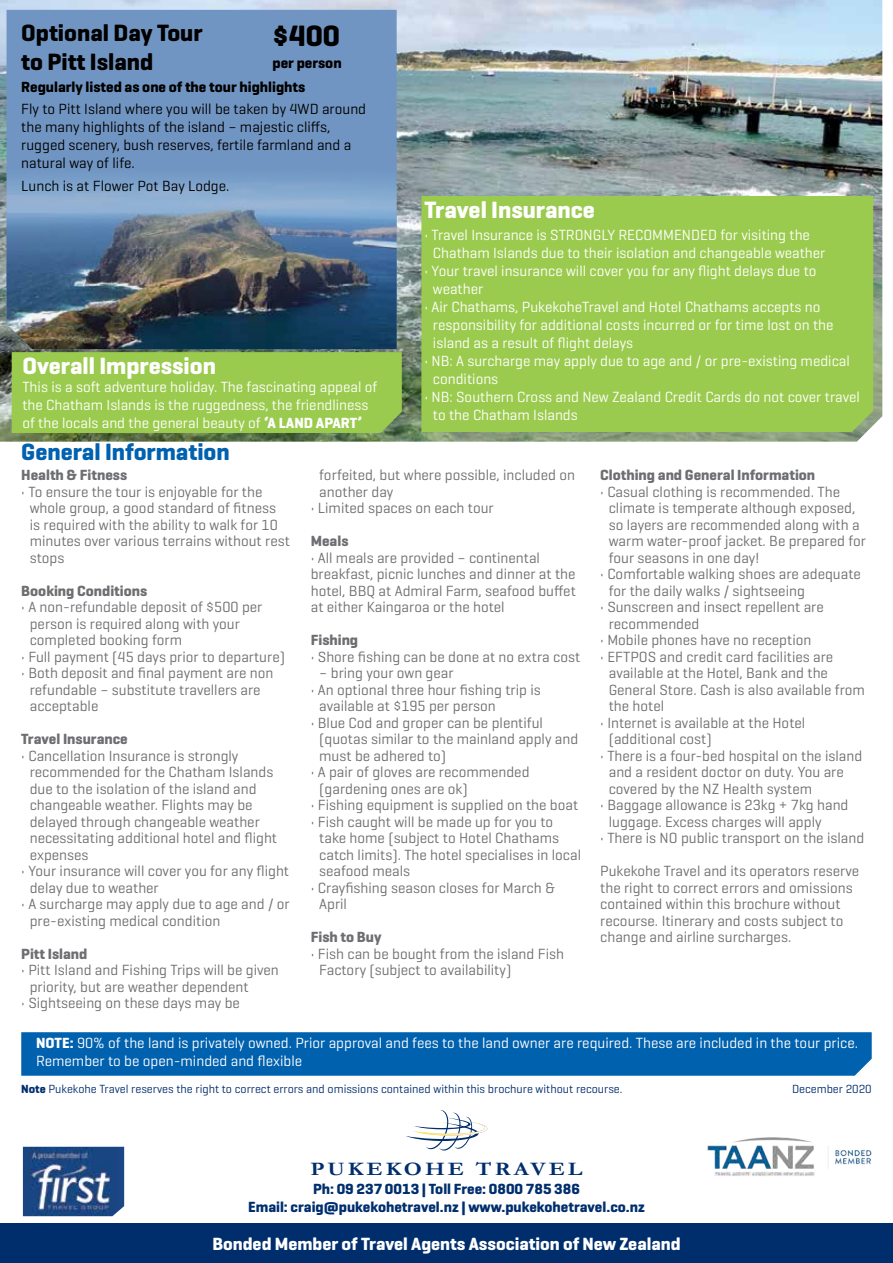
<style>
.page{position:relative;width:893px;height:1263px;background:#fff}
.page>*{position:absolute;margin:0;border:0;box-sizing:border-box;transform-origin:0 0}
.t1{font:700 30px "Geogrotesque";color:#000}
.t2{font:700 24px "Geogrotesque";color:#fff}
.t3{font:700 24px/28.8px "Geogrotesque";color:#000}
.t4{font:700 24px "Geogrotesque";color:#0061af}
.t5{font:700 19.2px "Garamond";letter-spacing:.13em;color:#002e6d;scale:1.2 1}
.t6{font:700 18px "Geogrotesque";color:#fff}
.t7{font:15px/16.5px "Geogrotesque";color:#6d6e71}
.t8{font:15px/18px "Geogrotesque";color:#fff}
.t9{font:15px/18px "Geogrotesque";color:#000}
.t10{font:700 15px "Geogrotesque";color:#6d6e71}
.t11{font:700 15px/18px "Geogrotesque";color:#002e6d;text-align:center}
.t12{font:700 15px "Geogrotesque";color:#000}
.t13{font:12px "Geogrotesque";color:#002e6d}
.s1{font-weight:700}
</style>
<div class="page">
<img style="left:0;top:0;width:882px;height:442px">
<div style="left:7px;top:10px;width:390px;height:159px;background:#7195c2"></div>
<img style="left:7px;top:169px;width:390px;height:180px">
<div style="left:12px;top:352px;width:390px;height:81px;background:#9bcb4e"></div>
<div style="left:21px;top:1032px;width:851px;height:44px;background:#0061af"></div>
<div style="left:0;top:1223px;width:893px;height:40px;background:#002e6d"></div>
<img style="left:23px;top:1147px;width:101px;height:69px">
<img style="left:707px;top:1137px;width:165px;height:39px">
<svg style="left:406px;top:1110px;width:81px;height:41px"></svg>
<div style="left:421px;top:196px;width:452px;height:236px;background:#9bcb4e"></div>
<h2 class="t3" style="left:21px;top:18px;width:183px">Optional Day Tour to Pitt Island</h2>
<p class="t12" style="left:21px;top:78px;width:285px">Regularly listed as one of the tour highlights</p>
<p class="t9" style="left:21px;top:100px;width:346px">Fly to Pitt Island where you will be taken by 4WD around the many highlights of the island – majestic cliffs, rugged scenery, bush reserves, fertile farmland and a natural way of life.</p>
<p class="t9" style="left:21px;top:176px;width:210px">Lunch is at Flower Pot Bay Lodge.</p>
<h1 class="t1" style="left:272px;top:17px;width:69px">$400</h1>
<p class="t12" style="left:272px;top:53px;width:71px">per person</p>
<h2 class="t2" style="left:22px;top:351px;width:195px">Overall Impression</h2>
<p class="t8" style="left:22px;top:377px;width:356px">This is a soft adventure holiday. The fascinating appeal of the Chatham Islands is the ruggedness, the friendliness of the locals and the general beauty of <span class="s1">‘A LAND APART’</span></p>
<h2 class="t4" style="left:21px;top:436px;width:210px">General Information</h2>
<h2 class="t2" style="left:424px;top:195px;width:172px">Travel Insurance</h2>
<p class="t8" style="left:433px;top:226px;width:394px;text-indent:-9px">• Travel Insurance is STRONGLY RECOMMENDED for visiting the<br>Chatham Islands due to their isolation and changeable weather</p>
<p class="t8" style="left:433px;top:262px;width:385px;text-indent:-9px">• Your travel insurance will cover you for any flight delays due to weather</p>
<p class="t8" style="left:433px;top:298px;width:402px;text-indent:-9px">• Air Chathams, PukekoheTravel and Hotel Chathams accepts no responsibility for additional costs incurred or for time lost on the island as a result of flight delays</p>
<p class="t8" style="left:433px;top:352px;width:418px;text-indent:-9px">• NB: A surcharge may apply due to age and / or pre-existing medical conditions</p>
<p class="t8" style="left:433px;top:388px;width:429px;text-indent:-9px">• NB: Southern Cross and New Zealand Credit Cards do not cover travel to the Chatham Islands</p>
<p class="t10" style="left:21px;top:466px;width:107px">Health &amp; Fitness</p>
<p class="t7" style="left:30px;top:483px;width:262px;text-indent:-9px">• To ensure the tour is enjoyable for the whole group, a good standard of fitness is required with the ability to walk for 10 minutes over various terrains without rest stops</p>
<p class="t10" style="left:21px;top:581px;width:128px">Booking Conditions</p>
<p class="t7" style="left:30px;top:598px;width:234px;text-indent:-9px">• A non-refundable deposit of $500 per person is required along with your completed booking form</p>
<p class="t7" style="left:21px;top:648px;width:265px">• Full payment (45 days prior to departure)</p>
<p class="t7" style="left:30px;top:664px;width:245px;text-indent:-9px">• Both deposit and final payment are non refundable – substitute travellers are acceptable</p>
<p class="t10" style="left:21px;top:730px;width:108px">Travel Insurance</p>
<p class="t7" style="left:30px;top:747px;width:249px;text-indent:-9px">• Cancellation Insurance is strongly recommended for the Chatham Islands due to the isolation of the island and changeable weather. Flights may be delayed through changeable weather necessitating additional hotel and flight expenses</p>
<p class="t7" style="left:30px;top:862px;width:261px;text-indent:-9px">• Your insurance will cover you for any flight delay due to weather</p>
<p class="t7" style="left:30px;top:895px;width:261px;text-indent:-9px">• A surcharge may apply due to age and / or pre-existing medical condition</p>
<p class="t10" style="left:21px;top:944px;width:68px">Pitt Island</p>
<p class="t7" style="left:30px;top:961px;width:251px;text-indent:-9px">• Pitt Island and Fishing Trips will be given priority, but are weather dependent</p>
<p class="t7" style="left:21px;top:994px;width:220px">• Sightseeing on these days may be</p>
<p class="t7" style="left:319px;top:466px;width:257px">forfeited, but where possible, included on another day</p>
<p class="t7" style="left:311px;top:499px;width:184px">• Limited spaces on each tour</p>
<p class="t10" style="left:311px;top:532px;width:39px">Meals</p>
<p class="t7" style="left:311px;top:549px;width:267px">• All meals are provided – continental breakfast, picnic lunches and dinner at the hotel, BBQ at Admiral Farm, seafood buffet at either Kaingaroa or the hotel</p>
<p class="t10" style="left:311px;top:631px;width:49px">Fishing</p>
<p class="t7" style="left:311px;top:648px;width:271px">• Shore fishing can be done at no extra cost</p>
<p class="t7" style="left:319px;top:664px;width:136px">– bring your own gear</p>
<p class="t7" style="left:319px;top:681px;width:223px;text-indent:-9px">• An optional three hour fishing trip is available at $195 per person</p>
<p class="t7" style="left:319px;top:714px;width:261px;text-indent:-9px">• Blue Cod and groper can be plentiful (quotas similar to the mainland apply and must be adhered to)</p>
<p class="t7" style="left:319px;top:763px;width:212px;text-indent:-9px">• A pair of gloves are recommended (gardening ones are ok)</p>
<p class="t7" style="left:311px;top:796px;width:269px">• Fishing equipment is supplied on the boat</p>
<p class="t7" style="left:319px;top:813px;width:263px;text-indent:-9px">• Fish caught will be made up for you to take home (subject to Hotel Chathams catch limits). The hotel specialises in local seafood meals</p>
<p class="t7" style="left:319px;top:879px;width:237px;text-indent:-9px">• Crayfishing season closes for March &amp;<br>April</p>
<p class="t10" style="left:311px;top:928px;width:72px">Fish to Buy</p>
<p class="t7" style="left:319px;top:945px;width:246px;text-indent:-9px">• Fish can be bought from the island Fish<br>Factory (subject to availability)</p>
<p class="t10" style="left:600px;top:466px;width:216px">Clothing and General Information</p>
<p class="t7" style="left:609px;top:483px;width:259px;text-indent:-9px">• Casual clothing is recommended. The climate is temperate although exposed, so layers are recommended along with a warm water-proof jacket. Be prepared for four seasons in one day!</p>
<p class="t7" style="left:609px;top:565px;width:254px;text-indent:-9px">• Comfortable walking shoes are adequate for the daily walks / sightseeing</p>
<p class="t7" style="left:609px;top:598px;width:217px;text-indent:-9px">• Sunscreen and insect repellent are recommended</p>
<p class="t7" style="left:600px;top:631px;width:213px">• Mobile phones have no reception</p>
<p class="t7" style="left:609px;top:648px;width:258px;text-indent:-9px">• EFTPOS and credit card facilities are available at the Hotel, Bank and the<br>General Store. Cash is also available from the hotel</p>
<p class="t7" style="left:609px;top:714px;width:198px;text-indent:-9px">• Internet is available at the Hotel (additional cost)</p>
<p class="t7" style="left:609px;top:747px;width:255px;text-indent:-9px">• There is a four-bed hospital on the island and a resident doctor on duty. You are covered by the NZ Health system</p>
<p class="t7" style="left:609px;top:796px;width:241px;text-indent:-9px">• Baggage allowance is 23kg + 7kg hand luggage. Excess charges will apply</p>
<p class="t7" style="left:600px;top:829px;width:265px">• There is NO public transport on the island</p>
<p class="t7" style="left:600px;top:862px;width:261px">Pukekohe Travel and its operators reserve the right to correct errors and omissions contained within this brochure without recourse. Itinerary and costs subject to change and airline surcharges.</p>
<p class="t8" style="left:36px;top:1033px;width:823px"><span class="s1">NOTE:</span> 90% of the land is privately owned. Prior approval and fees to the land owner are required. These are included in the tour price.<br>Remember to be open-minded and flexible</p>
<p class="t13" style="left:21px;top:1081px;width:603px"><span class="s1">Note</span> Pukekohe Travel reserves the right to correct errors and omissions contained within this brochure without recourse.</p>
<p class="t13" style="left:792px;top:1081px;width:81px">December 2020</p>
<p class="t5" style="left:310px;top:1157px;width:228px">PUKEKOHE TRAVEL</p>
<p class="t11" style="left:248px;top:1180px;width:398px">Ph: 09 237 0013 | Toll Free: 0800 785 386<br>Email: craig@pukekohetravel.nz | www.pukekohetravel.co.nz</p>
<p class="t6" style="left:212px;top:1232px;width:470px">Bonded Member of Travel Agents Association of New Zealand</p>
</div>
